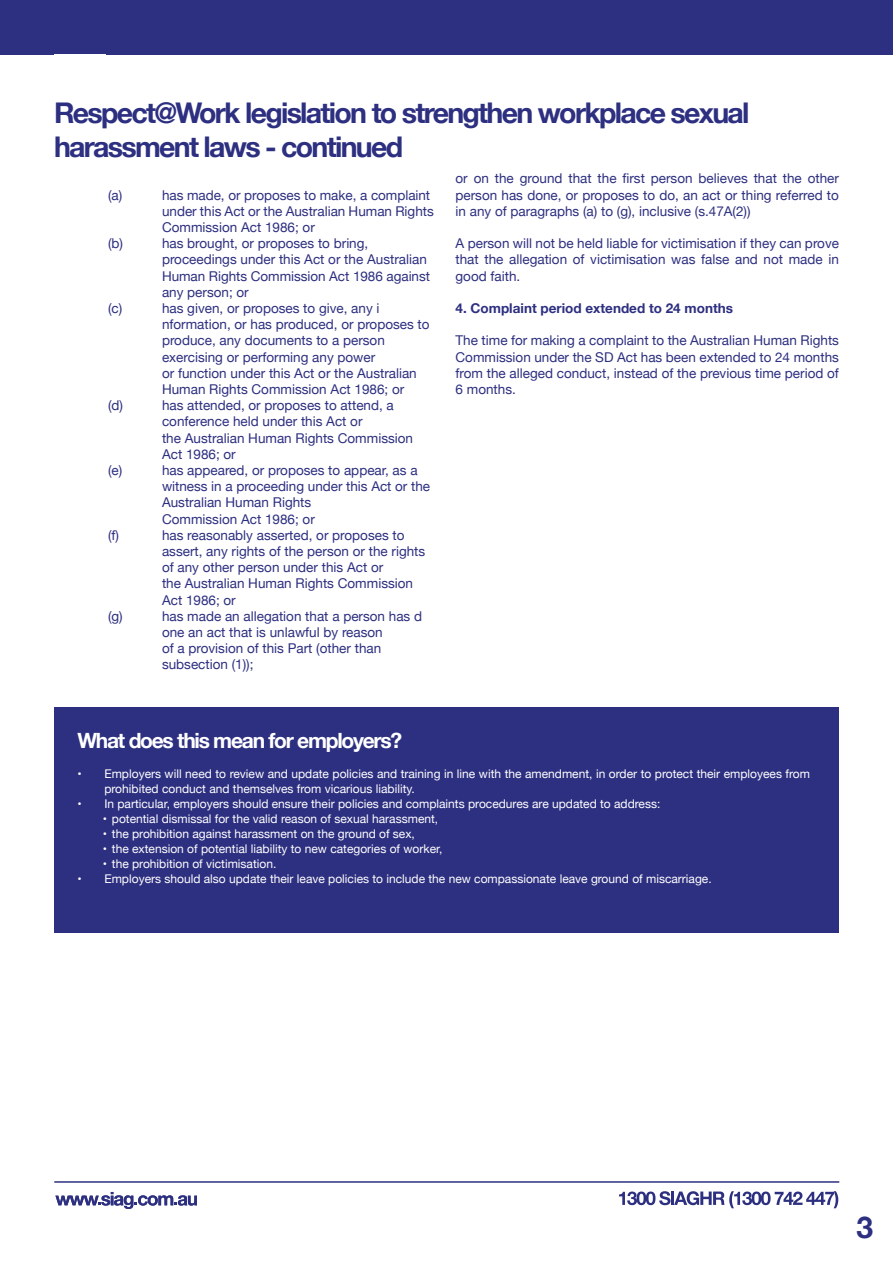
<style>
.page{position:relative;width:893px;height:1263px;background:#fff}
.page>*{position:absolute;margin:0;border:0;box-sizing:border-box;transform-origin:0 0}
.t1{font:700 30px "Helvetica Neue";color:#2d2f80}
.t2{font:700 28.5px/34.2px "Helvetica Neue";letter-spacing:-.06em;color:#2d2f80}
.t3{font:700 21px "Helvetica Neue";letter-spacing:-.06em;color:#fff}
.t4{font:13.5px/16.2px "Helvetica Neue";color:#2d2f80}
.t5{font:700 13.5px "Helvetica Neue";color:#2d2f80}
.t6{font:12px/15px "Helvetica Neue";color:#fff}
</style>
<div class="page">
<div style="left:0;top:0;width:893px;height:54px;background:#2d2f80"></div>
<svg style="left:619px;top:1191px;width:219px;height:17px"></svg>
<svg style="left:55px;top:1192px;width:142px;height:17px"></svg>
<hr style="left:54px;top:1181px;width:785px;height:2px;background:#2d2f80">
<div style="left:54px;top:708px;width:785px;height:225px;background:#2d2f80"></div>
<h2 class="t2" style="left:54px;top:96px;width:697px">Respect@Work legislation to strengthen workplace sexual harassment laws - continued</h2>
<p class="t4" style="left:108px;top:187px;width:16px">(a)</p>
<p class="t4" style="left:162px;top:187px;width:273px">has made, or proposes to make, a complaint under this Act or the Australian Human Rights<br>Commission Act 1986; or</p>
<p class="t4" style="left:108px;top:236px;width:16px">(b)</p>
<p class="t4" style="left:162px;top:236px;width:269px">has brought, or proposes to bring, proceedings under this Act or the Australian Human Rights Commission Act 1986 against any person; or</p>
<p class="t4" style="left:108px;top:301px;width:16px">(c)</p>
<p class="t4" style="left:162px;top:301px;width:269px">has given, or proposes to give, any i nformation, or has produced, or proposes to produce, any documents to a person exercising or performing any power<br>or function under this Act or the Australian Human Rights Commission Act 1986; or</p>
<p class="t4" style="left:108px;top:398px;width:16px">(d)</p>
<p class="t4" style="left:162px;top:398px;width:253px">has attended, or proposes to attend, a conference held under this Act or<br>the Australian Human Rights Commission<br>Act 1986; or</p>
<p class="t4" style="left:108px;top:463px;width:16px">(e)</p>
<p class="t4" style="left:162px;top:463px;width:270px">has appeared, or proposes to appear, as a witness in a proceeding under this Act or the Australian Human Rights<br>Commission Act 1986; or</p>
<p class="t4" style="left:108px;top:528px;width:12px">(f)</p>
<p class="t4" style="left:162px;top:528px;width:265px">has reasonably asserted, or proposes to assert, any rights of the person or the rights of any other person under this Act or<br>the Australian Human Rights Commission Act 1986; or</p>
<p class="t4" style="left:108px;top:609px;width:16px">(g)</p>
<p class="t4" style="left:162px;top:609px;width:262px">has made an allegation that a person has d one an act that is unlawful by reason<br>of a provision of this Part (other than subsection (1));</p>
<p class="t4" style="left:456px;top:171px;width:385px;text-align:justify">or on the ground that the first person believes that the other person has done, or proposes to do, an act or thing referred to in any of paragraphs (a) to (g), inclusive (s.47A(2))</p>
<p class="t4" style="left:456px;top:236px;width:385px;text-align:justify">A person will not be held liable for victimisation if they can prove that the allegation of victimisation was false and not made in good faith.</p>
<p class="t5" style="left:456px;top:298px;width:279px">4. Complaint period extended to 24 months</p>
<p class="t4" style="left:456px;top:333px;width:385px;text-align:justify">The time for making a complaint to the Australian Human Rights Commission under the SD Act has been extended to 24 months from the alleged conduct, instead of the previous time period of 6 months.</p>
<h3 class="t3" style="left:77px;top:724px;width:326px">What does this mean for employers?</h3>
<p class="t6" style="left:104px;top:767px;width:707px;text-indent:-27px">• Employers will need to review and update policies and training in line with the amendment, in order to protect their employees from prohibited conduct and themselves from vicarious liability.</p>
<p class="t6" style="left:77px;top:797px;width:584px">• In particular, employers should ensure their policies and complaints procedures are updated to address:</p>
<p class="t6" style="left:103px;top:812px;width:337px">• potential dismissal for the valid reason of sexual harassment,</p>
<p class="t6" style="left:103px;top:827px;width:313px">• the prohibition against harassment on the ground of sex,</p>
<p class="t6" style="left:103px;top:842px;width:341px">• the extension of potential liability to new categories of worker,</p>
<p class="t6" style="left:103px;top:857px;width:175px">• the prohibition of victimisation.</p>
<p class="t6" style="left:77px;top:872px;width:636px">• Employers should also update their leave policies to include the new compassionate leave ground of miscarriage.</p>
<h1 class="t1" style="left:856px;top:1204px;width:18px">3</h1>
</div>
